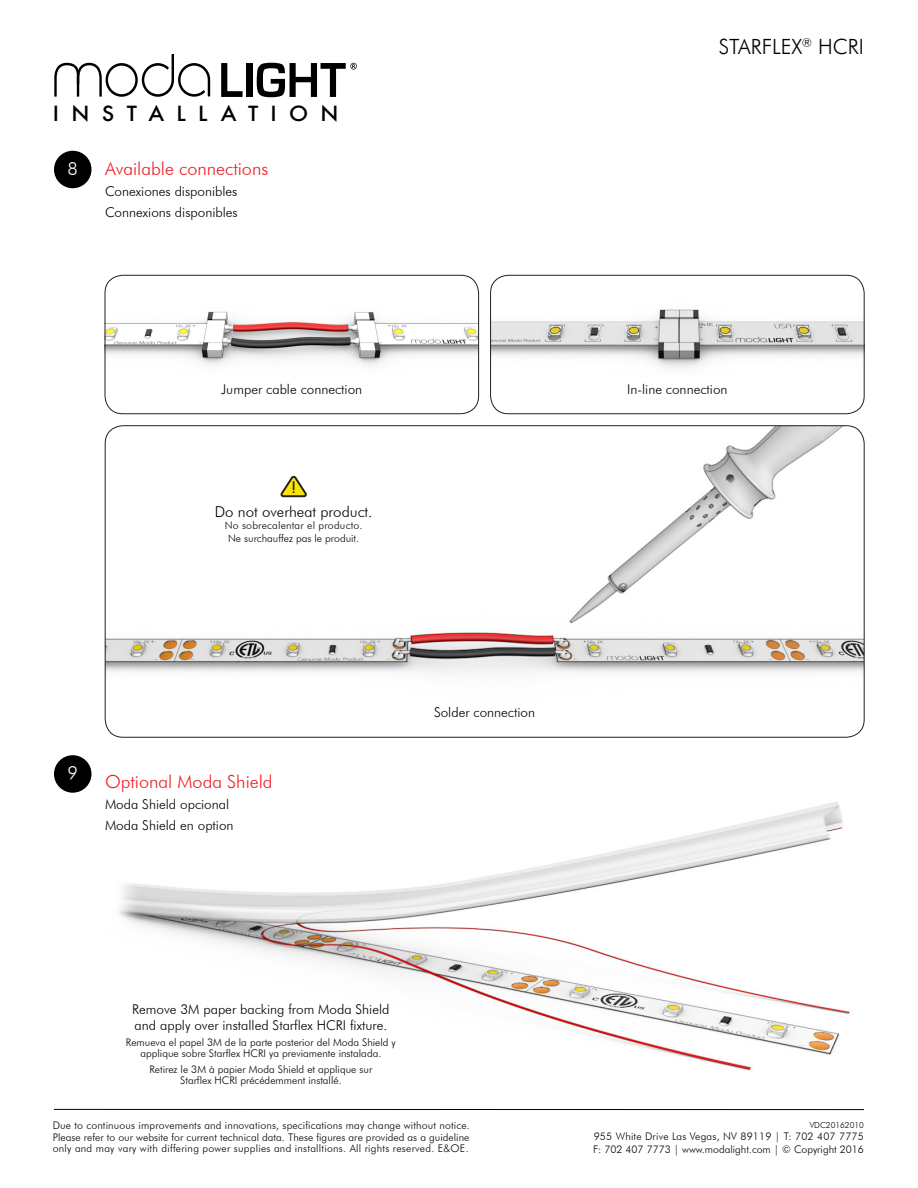
<style>
.page{position:relative;width:918px;height:1188px;background:#fff}
.page>*{position:absolute;margin:0;border:0;box-sizing:border-box;transform-origin:0 0}
.t1{font:300 21px "Futura BT";color:#000}
.t2{font:500 20.25px "Futura";letter-spacing:.575em;color:#000001;scale:1.05 1}
.t3{font:300 18px "Futura BT";color:#ee1d23}
.t4{font:300 18px "Futura BT";color:#fff}
.t5{font:condensed 15.45px "Futura Std";color:#231f20}
.t6{font:300 15px "Futura BT";color:#000}
.t7{font:300 13.5px "Futura BT";color:#000}
.t8{font:300 10.5px/11.2px "Futura BT";letter-spacing:.02em;color:#000001;text-align:justify}
.t9{font:300 10.5px "Futura BT";color:#000}
.t10{font:300 10.5px/12.6px "Futura BT";color:#000001}
.t11{font:300 10.5px "Futura BT";letter-spacing:.02em;color:#000}
.t12{font:300 8.25px "Futura BT";color:#000001}
</style>
<div class="page">
<svg style="left:54px;top:54px;width:156px;height:43px"></svg>
<svg style="left:221px;top:63px;width:22px;height:34px"></svg>
<div style="left:246px;top:63px;width:6px;height:34px;background:#000001"></div>
<svg style="left:257px;top:63px;width:100px;height:34px"></svg>
<hr style="left:54px;top:1109px;width:810px;height:1px;background:#000001">
<img style="left:107px;top:311px;width:370px;height:54px">
<img style="left:492px;top:309px;width:370px;height:59px">
<div style="left:105px;top:275px;width:374px;height:139px;border:1px solid #231f20;border-radius:18px"></div>
<div style="left:490px;top:275px;width:374px;height:139px;border:1px solid #231f20;border-radius:18px"></div>
<img style="left:177px;top:802px;width:673px;height:269px">
<div style="left:54px;top:151px;width:38px;height:37px;background:#000;border-radius:50%"></div>
<div style="left:54px;top:755px;width:38px;height:38px;background:#000;border-radius:50%"></div>
<img style="left:105px;top:426px;width:759px;height:311px">
<img style="left:118px;top:883px;width:59px;height:50px">
<svg style="left:278px;top:475px;width:29px;height:23px"></svg>
<h2 class="t2" style="left:53px;top:100px;width:274px">INSTALLATION</h2>
<p class="t4" style="left:68px;top:158px;width:12px">8</p>
<p class="t3" style="left:105px;top:158px;width:165px">Available connections</p>
<p class="t7" style="left:105px;top:183px;width:134px">Conexiones disponibles</p>
<p class="t7" style="left:105px;top:204px;width:134px">Connexions disponibles</p>
<p class="t1" style="left:719px;top:33px;width:147px">STARFLEX<sup>®</sup> HCRI</p>
<p class="t7" style="left:221px;top:381px;width:143px">Jumper cable connection</p>
<p class="t7" style="left:627px;top:381px;width:102px">In-line connection</p>
<p class="t5" style="left:292px;top:478px;width:5px">!</p>
<p class="t6" style="left:215px;top:502px;width:159px">Do not overheat product.</p>
<p class="t11" style="left:225px;top:519px;width:139px">No sobrecalentar el producto.</p>
<p class="t9" style="left:228px;top:532px;width:133px">Ne surchauffez pas le produit.</p>
<p class="t4" style="left:68px;top:762px;width:12px">9</p>
<p class="t3" style="left:105px;top:770px;width:169px">Optional Moda Shield</p>
<p class="t7" style="left:105px;top:796px;width:126px">Moda Shield opcional</p>
<p class="t7" style="left:105px;top:817px;width:130px">Moda Shield en option</p>
<p class="t7" style="left:434px;top:704px;width:103px">Solder connection</p>
<p class="t7" style="left:132px;top:1001px;width:259px">Remove 3M paper backing from Moda Shield</p>
<p class="t7" style="left:135px;top:1017px;width:254px">and apply over installed Starflex HCRI fixture.</p>
<p class="t9" style="left:126px;top:1036px;width:271px">Remueva el papel 3M de la parte posterior del Moda Shield y</p>
<p class="t9" style="left:140px;top:1047px;width:242px">applique sobre Starflex HCRI ya previamente instalada.</p>
<p class="t9" style="left:150px;top:1063px;width:224px">Retirez le 3M à papier Moda Shield et applique sur</p>
<p class="t9" style="left:180px;top:1074px;width:163px">Starflex HCRI précédemment installé.</p>
<p class="t8" style="left:53px;top:1120px;width:418px">Due to continuous improvements and innovations, specifications may change without notice.<br>Please refer to our website for current technical data. These figures are provided as a guideline only and may vary with differing power supplies and installtions. All rights reserved. E&amp;OE.</p>
<p class="t12" style="left:810px;top:1120px;width:56px">VDC20162010</p>
<p class="t10" style="left:593px;top:1130px;width:272px">955 White Drive Las Vegas, NV 89119 | T: 702 407 7775<br>F: 702 407 7773 | www.modalight.com | © Copyright 2016</p>
</div>
